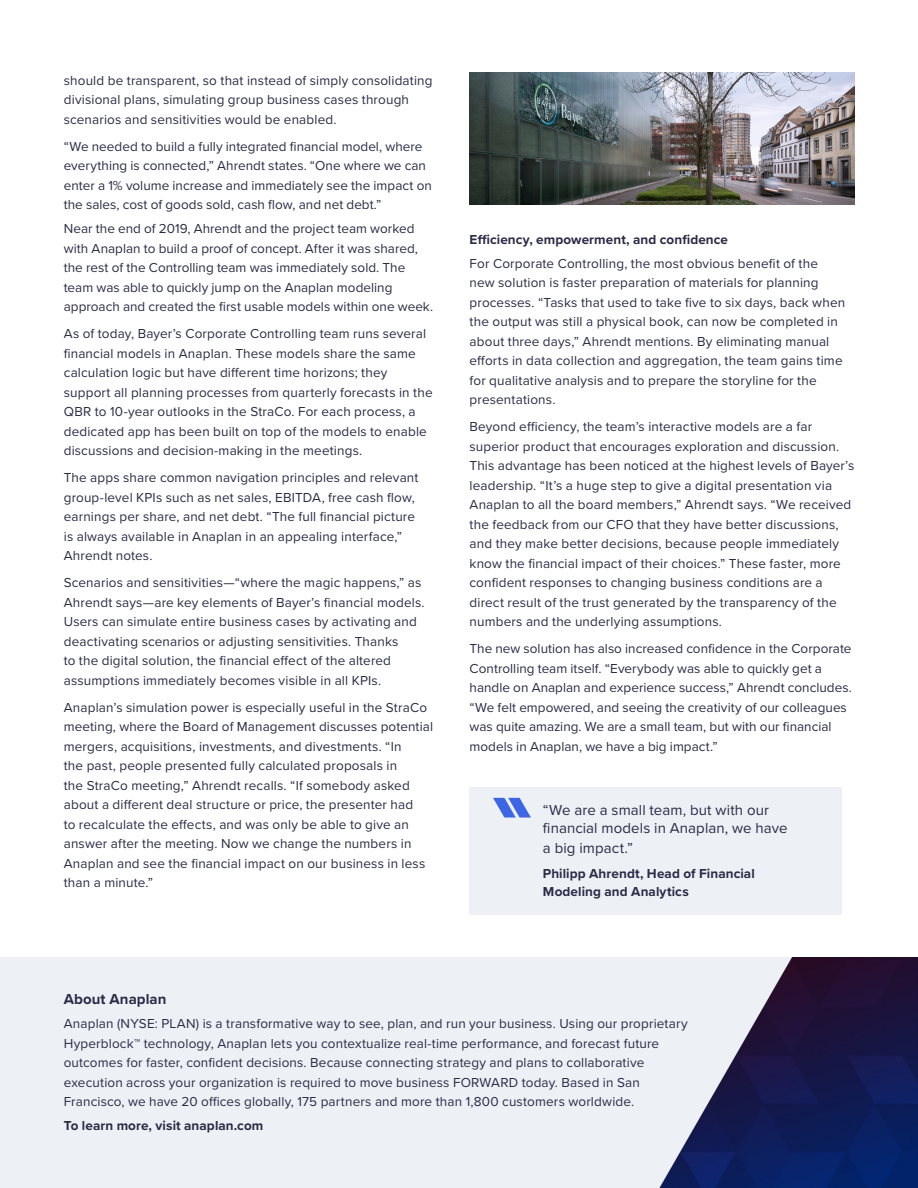
<style>
.page{position:relative;width:918px;height:1188px;background:#fff}
.page>*{position:absolute;margin:0;border:0;box-sizing:border-box;transform-origin:0 0}
.事例-本文{font:15px/18px "Proxima Nova";letter-spacing:.005em;color:#2b2b47}
.事例-本文-2{font:700 15px "Proxima Nova";letter-spacing:.005em;color:#2b2b47}
.事例-本文-3{font:13.5px/19.5px "Proxima Nova";letter-spacing:.01em;color:#2b2b47}
.事例-本文-4{font:700 13.5px/18px "Proxima Nova";letter-spacing:.01em;color:#2b2b47}
.s1{font-weight:700}
</style>
<div class="page">
<div style="left:470px;top:787px;width:372px;height:128px;background:#edf0f5"></div>
<svg style="left:493px;top:798px;width:38px;height:20px"></svg>
<div style="left:0;top:957px;width:906px;height:231px;background:#edf0f5"></div>
<img style="left:659px;top:957px;width:259px;height:231px">
<img style="left:470px;top:72px;width:384px;height:133px">
<p class="事例-本文-3" style="left:64px;top:70px;width:370px">should be transparent, so that instead of simply consolidating divisional plans, simulating group business cases through scenarios and sensitivities would be enabled.</p>
<p class="事例-本文-3" style="left:64px;top:136px;width:370px">“We needed to build a fully integrated financial model, where everything is connected,” Ahrendt states. “One where we can enter a 1% volume increase and immediately see the impact on the sales, cost of goods sold, cash flow, and net debt.”</p>
<p class="事例-本文-3" style="left:64px;top:218px;width:371px">Near the end of 2019, Ahrendt and the project team worked with Anaplan to build a proof of concept. After it was shared, the rest of the Controlling team was immediately sold. The team was able to quickly jump on the Anaplan modeling approach and created the first usable models within one week.</p>
<p class="事例-本文-3" style="left:64px;top:323px;width:370px">As of today, Bayer’s Corporate Controlling team runs several financial models in Anaplan. These models share the same calculation logic but have different time horizons; they support all planning processes from quarterly forecasts in the QBR to 10-year outlooks in the StraCo. For each process, a dedicated app has been built on top of the models to enable discussions and decision-making in the meetings.</p>
<p class="事例-本文-3" style="left:64px;top:467px;width:356px">The apps share common navigation principles and relevant group-level KPIs such as net sales, EBITDA, free cash flow, earnings per share, and net debt. “The full financial picture is always available in Anaplan in an appealing interface,” Ahrendt notes.</p>
<p class="事例-本文-3" style="left:64px;top:572px;width:362px">Scenarios and sensitivities—“where the magic happens,” as Ahrendt says—are key elements of Bayer’s financial models.<br>Users can simulate entire business cases by activating and deactivating scenarios or adjusting sensitivities. Thanks<br>to the digital solution, the financial effect of the altered assumptions immediately becomes visible in all KPIs.</p>
<p class="事例-本文-3" style="left:64px;top:697px;width:371px">Anaplan’s simulation power is especially useful in the StraCo meeting, where the Board of Management discusses potential mergers, acquisitions, investments, and divestments. “In<br>the past, people presented fully calculated proposals in<br>the StraCo meeting,” Ahrendt recalls. “If somebody asked about a different deal structure or price, the presenter had<br>to recalculate the effects, and was only be able to give an answer after the meeting. Now we change the numbers in Anaplan and see the financial impact on our business in less than a minute.”</p>
<p class="事例-本文-4" style="left:470px;top:230px;width:260px">Efficiency, empowerment, and confidence</p>
<p class="事例-本文-3" style="left:470px;top:253px;width:377px">For Corporate Controlling, the most obvious benefit of the new solution is faster preparation of materials for planning processes. “Tasks that used to take five to six days, back when the output was still a physical book, can now be completed in about three days,” Ahrendt mentions. By eliminating manual efforts in data collection and aggregation, the team gains time for qualitative analysis and to prepare the storyline for the presentations.</p>
<p class="事例-本文-3" style="left:470px;top:416px;width:386px">Beyond efficiency, the team’s interactive models are a far superior product that encourages exploration and discussion.<br>This advantage has been noticed at the highest levels of Bayer’s leadership. “It’s a huge step to give a digital presentation via Anaplan to all the board members,” Ahrendt says. “We received the feedback from our CFO that they have better discussions, and they make better decisions, because people immediately know the financial impact of their choices.” These faster, more confident responses to changing business conditions are a direct result of the trust generated by the transparency of the numbers and the underlying assumptions.</p>
<p class="事例-本文-3" style="left:470px;top:638px;width:384px">The new solution has also increased confidence in the Corporate Controlling team itself. “Everybody was able to quickly get a handle on Anaplan and experience success,” Ahrendt concludes. “We felt empowered, and seeing the creativity of our colleagues was quite amazing. We are a small team, but with our financial models in Anaplan, we have a big impact.”</p>
<p class="事例-本文" style="left:543px;top:800px;width:246px">“We are a small team, but with our financial models in Anaplan, we have</p>
<p class="事例-本文" style="left:543px;top:838px;width:92px">a big impact.”</p>
<p class="事例-本文-4" style="left:543px;top:864px;width:213px">Philipp Ahrendt, Head of Financial<br>Modeling and Analytics</p>
<p class="事例-本文-2" style="left:64px;top:988px;width:104px">About Anaplan</p>
<p class="事例-本文-3" style="left:64px;top:1013px;width:625px">Anaplan (NYSE: PLAN) is a transformative way to see, plan, and run your business. Using our proprietary Hyperblock<span class="s1">™</span> technology, Anaplan lets you contextualize real-time performance, and forecast future outcomes for faster, confident decisions. Because connecting strategy and plans to collaborative execution across your organization is required to move business FORWARD today. Based in San Francisco, we have 20 offices globally, 175 partners and more than 1,800 customers worldwide.</p>
<p class="事例-本文-4" style="left:64px;top:1116px;width:201px">To learn more, visit anaplan.com</p>
</div>
